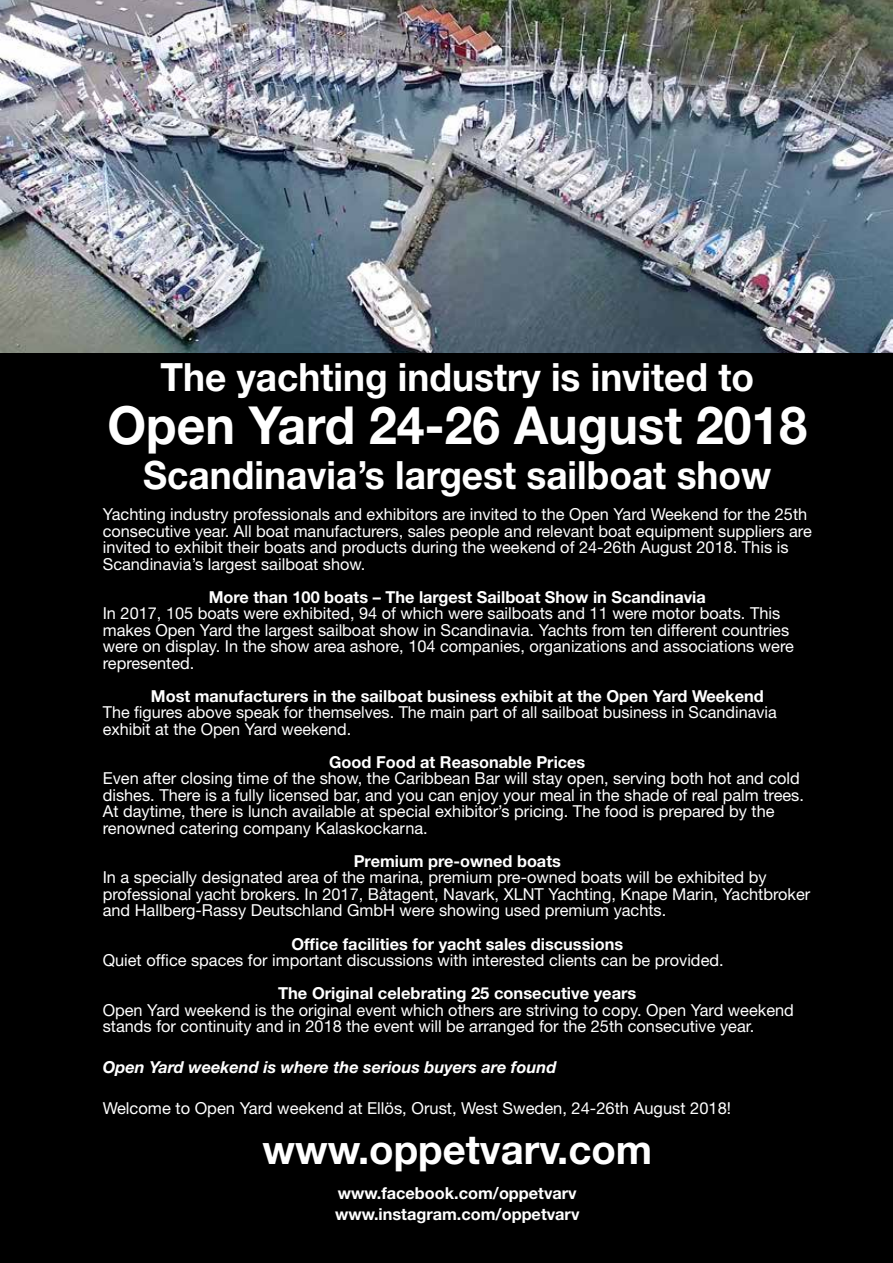
<style>
.page{position:relative;width:893px;height:1263px;background:#000}
.page>*{position:absolute;margin:0;border:0;box-sizing:border-box;transform-origin:0 0}
.t1{font:700 52.5px "Helvetica Neue";color:#fff;scale:.95 1}
.t2{font:700 40.5px "Helvetica Neue";color:#fff}
.t3{font:700 39px "Helvetica Neue";color:#fff;scale:.95 1}
.t4{font:16.5px/16.5px "Helvetica Neue";color:#fff}
.t5{font:700 16.5px/21.6px "Helvetica Neue";color:#fff}
.t6{font:italic 700 16.5px "Helvetica Neue";color:#fff}
</style>
<div class="page">
<img style="left:0;top:0;width:893px;height:352px">
<h3 class="t3" style="left:161px;top:353px;width:626px">The yachting industry is invited to</h3>
<h1 class="t1" style="left:108px;top:393px;width:738px">Open Yard 24-26 August 2018</h1>
<h3 class="t3" style="left:143px;top:451px;width:663px">Scandinavia’s largest sailboat show</h3>
<p class="t4" style="left:103px;top:506px;width:710px">Yachting industry professionals and exhibitors are invited to the Open Yard Weekend for the 25th consecutive year. All boat manufacturers, sales people and relevant boat equipment suppliers are invited to exhibit their boats and products during the weekend of 24-26th August 2018. This is Scandinavia’s largest sailboat show.</p>
<p class="t5" style="left:209px;top:586px;width:499px">More than 100 boats – The largest Sailboat Show in Scandinavia</p>
<p class="t4" style="left:103px;top:605px;width:693px">In 2017, 105 boats were exhibited, 94 of which were sailboats and 11 were motor boats. This makes Open Yard the largest sailboat show in Scandinavia. Yachts from ten different countries were on display. In the show area ashore, 104 companies, organizations and associations were represented.</p>
<p class="t5" style="left:151px;top:685px;width:614px">Most manufacturers in the sailboat business exhibit at the Open Yard Weekend</p>
<p class="t4" style="left:103px;top:704px;width:675px">The figures above speak for themselves. The main part of all sailboat business in Scandinavia exhibit at the Open Yard weekend.</p>
<p class="t5" style="left:329px;top:751px;width:258px">Good Food at Reasonable Prices</p>
<p class="t4" style="left:103px;top:770px;width:703px">Even after closing time of the show, the Caribbean Bar will stay open, serving both hot and cold dishes. There is a fully licensed bar, and you can enjoy your meal in the shade of real palm trees.<br>At daytime, there is lunch available at special exhibitor’s pricing. The food is prepared by the renowned catering company Kalaskockarna.</p>
<p class="t5" style="left:354px;top:850px;width:209px">Premium pre-owned boats</p>
<p class="t4" style="left:103px;top:869px;width:709px">In a specially designated area of the marina, premium pre-owned boats will be exhibited by professional yacht brokers. In 2017, Båtagent, Navark, XLNT Yachting, Knape Marin, Yachtbroker and Hallberg-Rassy Deutschland GmbH were showing used premium yachts.</p>
<p class="t5" style="left:291px;top:932px;width:333px">Office facilities for yacht sales discussions</p>
<p class="t4" style="left:103px;top:952px;width:622px">Quiet office spaces for important discussions with interested clients can be provided.</p>
<p class="t5" style="left:278px;top:982px;width:360px">The Original celebrating 25 consecutive years</p>
<p class="t4" style="left:103px;top:1001px;width:693px">Open Yard weekend is the original event which others are striving to copy. Open Yard weekend stands for continuity and in 2018 the event will be arranged for the 25th consecutive year.</p>
<p class="t6" style="left:103px;top:1056px;width:455px">Open Yard weekend is where the serious buyers are found</p>
<p class="t4" style="left:103px;top:1100px;width:630px">Welcome to Open Yard weekend at Ellös, Orust, West Sweden, 24-26th August 2018!</p>
<h2 class="t2" style="left:262px;top:1125px;width:391px">www.oppetvarv.com</h2>
<p class="t5" style="left:335px;top:1181px;width:246px">www.facebook.com/oppetvarv www.instagram.com/oppetvarv</p>
</div>
